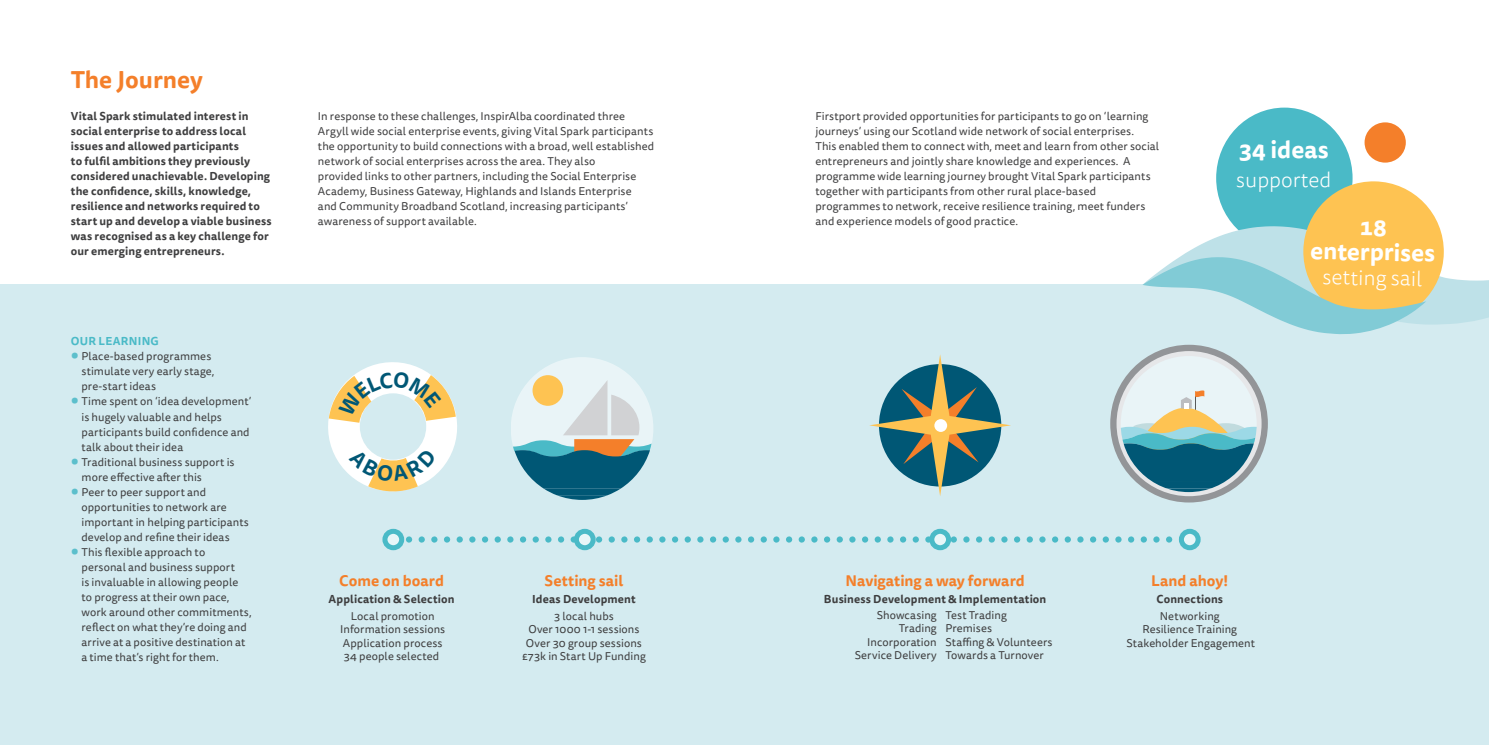
<style>
.page{position:relative;width:1489px;height:745px;background:#fff}
.page>*{position:absolute;margin:0;border:0;box-sizing:border-box;transform-origin:0 0}
.Heading{font:700 23.75px/24.6px "Tisa Sans Pro";color:#fff;text-align:center}
.Heading-2{font:700 23.75px "Tisa Sans Pro";color:#f47f2a}
.Heading-3{font:300 21.25px "Tisa Sans Pro";color:#fff}
.body{font:700 15px "Tisa Sans Pro";color:#f47f2a}
.body-2{font:11.25px/15px "Tisa Sans Pro";letter-spacing:.01em;color:#3e3e3f}
.body-3{font:700 11.25px/15px "Tisa Sans Pro";letter-spacing:.015em;color:#3e3e3f}
.body_bullets{font:11.25px "Tisa Sans Pro";letter-spacing:.005em;color:#3e3e3f}
.body_bullets-2{font:700 11.25px "Tisa Sans Pro";letter-spacing:.01em;color:#3e3e3f}
.body-4{font:700 11.25px "Tisa Sans Pro";letter-spacing:.02em;color:#4abac7}
.s1{font-weight:700;font-size:17.5px;color:#5cbfcc}
</style>
<div class="page">
<div style="left:0;top:285px;width:1488px;height:459px;background:#d4ebf0"></div>
<svg style="left:409px;top:536px;width:764px;height:6px"></svg>
<svg style="left:1181px;top:531px;width:16px;height:16px"></svg>
<div style="left:1178px;top:528px;width:22px;height:22px;border:5px solid #4abac7;border-radius:50%"></div>
<svg style="left:931px;top:531px;width:17px;height:16px"></svg>
<div style="left:929px;top:528px;width:22px;height:22px;border:5px solid #4abac7;border-radius:50%"></div>
<svg style="left:385px;top:531px;width:16px;height:16px"></svg>
<div style="left:382px;top:528px;width:22px;height:22px;border:5px solid #4abac7;border-radius:50%"></div>
<div style="left:576px;top:531px;width:17px;height:16px;background:#e7f6f8;border-radius:50%"></div>
<div style="left:574px;top:528px;width:21px;height:22px;border:5px solid #4abac7;border-radius:50%"></div>
<svg style="left:1117px;top:352px;width:143px;height:143px;background:#e8f1f4"></svg>
<svg style="left:1117px;top:389px;width:142px;height:104px;background:#8db3b6"></svg>
<div style="left:1110px;top:344px;width:157px;height:158px;border:6px solid #939598;border-radius:50%"></div>
<svg style="left:869px;top:354px;width:142px;height:142px"></svg>
<div style="left:934px;top:419px;width:13px;height:12px;background:#fff;border-radius:50%"></div>
<svg style="left:511px;top:357px;width:142px;height:142px"></svg>
<div style="left:532px;top:375px;width:31px;height:30px;background:#fec352;border-radius:50%"></div>
<div style="left:1364px;top:122px;width:41px;height:40px;background:#f47f2a;border-radius:50%"></div>
<div style="left:1216px;top:107px;width:136px;height:141px;background:#4abac7;border-radius:50%"></div>
<svg style="left:1142px;top:180px;width:346px;height:154px"></svg>
<svg style="left:328px;top:362px;width:129px;height:130px"></svg>
<p class="Heading-2" style="left:71px;top:62px;width:133px">The Journey</p>
<p class="body-3" style="left:71px;top:109px;width:202px">Vital Spark stimulated interest in social enterprise to address local issues and allowed participants<br>to fulfil ambitions they previously considered unachievable. Developing the confidence, skills, knowledge, resilience and networks required to start up and develop a viable business was recognised as a key challenge for our emerging entrepreneurs.</p>
<p class="body-4" style="left:71px;top:333px;width:89px">OUR LEARNING</p>
<p class="body-2" style="left:81px;top:349px;width:134px;text-indent:-11px"><span class="s1">•</span> Place-based programmes stimulate very early stage, pre-start ideas</p>
<p class="body-2" style="left:81px;top:394px;width:171px;text-indent:-11px"><span class="s1">•</span> Time spent on ‘idea development’ is hugely valuable and helps participants build confidence and talk about their idea</p>
<p class="body-2" style="left:81px;top:454px;width:154px;text-indent:-11px"><span class="s1">•</span> Traditional business support is more effective after this</p>
<p class="body-2" style="left:81px;top:484px;width:169px;text-indent:-11px"><span class="s1">•</span> Peer to peer support and opportunities to network are important in helping participants develop and refine their ideas</p>
<p class="body-2" style="left:81px;top:544px;width:172px;text-indent:-11px"><span class="s1">•</span> This flexible approach to personal and business support<br>is invaluable in allowing people to progress at their own pace, work around other commitments, reflect on what they’re doing and arrive at a positive destination at a time that’s right for them.</p>
<p class="body-2" style="left:318px;top:109px;width:338px">In response to these challenges, InspirAlba coordinated three Argyll wide social enterprise events, giving Vital Spark participants the opportunity to build connections with a broad, well established network of social enterprises across the area. They also<br>provided links to other partners, including the Social Enterprise Academy, Business Gateway, Highlands and Islands Enterprise<br>and Community Broadband Scotland, increasing participants’ awareness of support available.</p>
<p class="body" style="left:339px;top:569px;width:106px">Come on board</p>
<p class="body_bullets-2" style="left:328px;top:590px;width:128px">Application &amp; Selection</p>
<p class="body_bullets" style="left:351px;top:608px;width:85px">Local promotion</p>
<p class="body_bullets" style="left:340px;top:621px;width:106px">Information sessions</p>
<p class="body_bullets" style="left:343px;top:635px;width:101px">Application process</p>
<p class="body_bullets" style="left:344px;top:648px;width:97px">34 people selected</p>
<p class="body" style="left:544px;top:569px;width:80px">Setting sail</p>
<p class="body_bullets-2" style="left:532px;top:590px;width:105px">Ideas Development</p>
<p class="body_bullets" style="left:554px;top:608px;width:61px">3 local hubs</p>
<p class="body_bullets" style="left:528px;top:621px;width:113px">Over 1000 1-1 sessions</p>
<p class="body_bullets" style="left:526px;top:635px;width:117px">Over 30 group sessions</p>
<p class="body_bullets" style="left:522px;top:648px;width:125px">£73k in Start Up Funding</p>
<p class="body-2" style="left:815px;top:109px;width:345px">Firstport provided opportunities for participants to go on ‘learning journeys’ using our Scotland wide network of social enterprises.<br>This enabled them to connect with, meet and learn from other social entrepreneurs and jointly share knowledge and experiences. A programme wide learning journey brought Vital Spark participants together with participants from other rural place-based programmes to network, receive resilience training, meet funders and experience models of good practice.</p>
<p class="Heading" style="left:1238px;top:138px;width:91px">34 ideas</p>
<p class="Heading-3" style="left:1235px;top:166px;width:97px">supported</p>
<p class="Heading" style="left:1310px;top:214px;width:127px;rotate:1deg">18 enterprises</p>
<p class="Heading-3" style="left:1322px;top:263px;width:101px;rotate:1deg">setting sail</p>
<p class="body" style="left:845px;top:569px;width:181px">Navigating a way forward</p>
<p class="body_bullets-2" style="left:824px;top:590px;width:224px">Business Development &amp; Implementation</p>
<p class="body_bullets" style="left:876px;top:607px;width:132px">Showcasing Test Trading</p>
<p class="body_bullets" style="left:898px;top:620px;width:95px">Trading Premises</p>
<p class="body_bullets" style="left:867px;top:634px;width:187px">Incorporation Staffing &amp; Volunteers</p>
<p class="body_bullets" style="left:854px;top:647px;width:190px">Service Delivery Towards a Turnover</p>
<p class="body" style="left:1151px;top:569px;width:79px">Land ahoy!</p>
<p class="body_bullets-2" style="left:1156px;top:590px;width:68px">Connections</p>
<p class="body_bullets" style="left:1159px;top:608px;width:61px">Networking</p>
<p class="body_bullets" style="left:1142px;top:621px;width:96px">Resilience Training</p>
<p class="body_bullets" style="left:1126px;top:635px;width:130px">Stakeholder Engagement</p>
</div>
